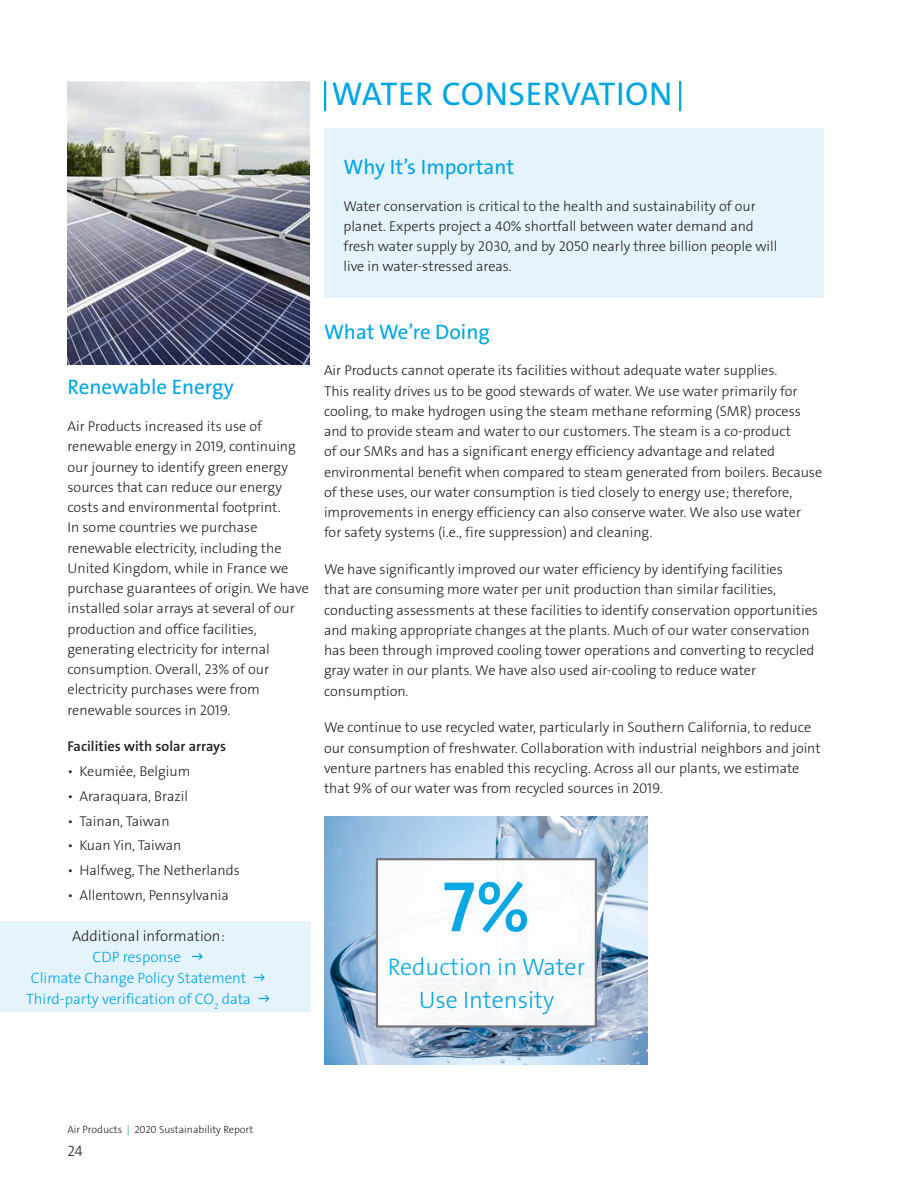
<style>
.page{position:relative;width:918px;height:1188px;background:#fff}
.page>*{position:absolute;margin:0;border:0;box-sizing:border-box;transform-origin:0 0}
.t1{font:600 72px "The Sans LF";color:#00a5e3}
.t2{font:33px "The Sans LF";letter-spacing:.02em;color:#00a5e3}
.t3{font:300 24px/33px "The Sans LF";color:#00a5e3;text-align:center}
.t4{font:21px "The Sans LF";color:#00a5e3}
.t5{font:300 15px/21px "The Sans LF";color:#00a5e3;text-align:center}
.t6{font:300 15px "The Sans LF";color:#231f20}
.t7{font:300 14.25px/20.2px "The Sans LF";color:#231f20}
.t8{font:600 14.25px "The Sans LF";color:#231f20}
.t9{font:300 10.5px "The Sans LF";color:#231f20}
.s1{color:#00a261}
</style>
<div class="page">
<div style="left:0;top:921px;width:310px;height:91px;background:#e5f3fb"></div>
<div style="left:324px;top:128px;width:500px;height:170px;background:#e5f3fb"></div>
<hr style="left:324px;top:81px;width:2px;height:30px;background:#00a5e3">
<hr style="left:679px;top:81px;width:2px;height:30px;background:#00a5e3">
<img style="left:324px;top:817px;width:324px;height:247px">
<div style="left:377px;top:859px;width:219px;height:167px;background:#fff"></div>
<div style="left:376px;top:858px;width:221px;height:170px;border:2px solid #717074"></div>
<img style="left:68px;top:81px;width:241px;height:283px">
<h2 class="t2" style="left:332px;top:73px;width:342px">WATER CONSERVATION</h2>
<h3 class="t4" style="left:343px;top:153px;width:172px">Why It’s Important</h3>
<p class="t7" style="left:343px;top:196px;width:436px">Water conservation is critical to the health and sustainability of our planet. Experts project a 40% shortfall between water demand and fresh water supply by 2030, and by 2050 nearly three billion people will live in water-stressed areas.</p>
<h3 class="t4" style="left:68px;top:374px;width:168px">Renewable Energy</h3>
<p class="t7" style="left:68px;top:416px;width:243px">Air Products increased its use of renewable energy in 2019, continuing our journey to identify green energy sources that can reduce our energy costs and environmental footprint.<br>In some countries we purchase renewable electricity, including the United Kingdom, while in France we purchase guarantees of origin. We have installed solar arrays at several of our production and office facilities, generating electricity for internal consumption. Overall, 23% of our electricity purchases were from renewable sources in 2019.</p>
<p class="t8" style="left:68px;top:737px;width:160px">Facilities with solar arrays</p>
<p class="t7" style="left:68px;top:761px;width:124px">• Keumiée, Belgium</p>
<p class="t7" style="left:68px;top:786px;width:122px">• Araraquara, Brazil</p>
<p class="t7" style="left:68px;top:811px;width:104px">• Tainan, Taiwan</p>
<p class="t7" style="left:68px;top:836px;width:116px">• Kuan Yin, Taiwan</p>
<p class="t7" style="left:68px;top:860px;width:174px">• Halfweg, The Netherlands</p>
<p class="t7" style="left:68px;top:885px;width:163px">• Allentown, Pennsylvania</p>
<p class="t6" style="left:72px;top:926px;width:154px">Additional information:</p>
<p class="t5" style="left:26px;top:946px;width:226px">CDP response<br>Climate Change Policy Statement<br>Third-party verification of CO<sub>2</sub> data</p>
<h3 class="t4" style="left:324px;top:318px;width:167px">What We’re Doing</h3>
<p class="t7" style="left:324px;top:361px;width:500px">Air Products cannot operate its facilities without adequate water supplies.<br>This reality drives us to be good stewards of water. We use water primarily for cooling, to make hydrogen using the steam methane reforming (SMR) process and to provide steam and water to our customers. The steam is a co-product<br>of our SMRs and has a significant energy efficiency advantage and related environmental benefit when compared to steam generated from boilers. Because of these uses, our water consumption is tied closely to energy use; therefore, improvements in energy efficiency can also conserve water. We also use water<br>for safety systems (i.e., fire suppression) and cleaning.</p>
<p class="t7" style="left:324px;top:559px;width:496px">We have significantly improved our water efficiency by identifying facilities<br>that are consuming more water per unit production than similar facilities, conducting assessments at these facilities to identify conservation opportunities and making appropriate changes at the plants. Much of our water conservation has been through improved cooling tower operations and converting to recycled gray water in our plants. We have also used air-cooling to reduce water consumption.</p>
<p class="t7" style="left:324px;top:717px;width:498px">We continue to use recycled water, particularly in Southern California, to reduce our consumption of freshwater. Collaboration with industrial neighbors and joint venture partners has enabled this recycling. Across all our plants, we estimate that 9% of our water was from recycled sources in 2019.</p>
<h1 class="t1" style="left:443px;top:861px;width:89px">7%</h1>
<h3 class="t3" style="left:388px;top:950px;width:199px">Reduction in Water<br>Use Intensity</h3>
<p class="t9" style="left:68px;top:1123px;width:187px">Air Products <span class="s1">|</span> 2020 Sustainability Report</p>
<p class="t6" style="left:68px;top:1141px;width:17px">24</p>
</div>
